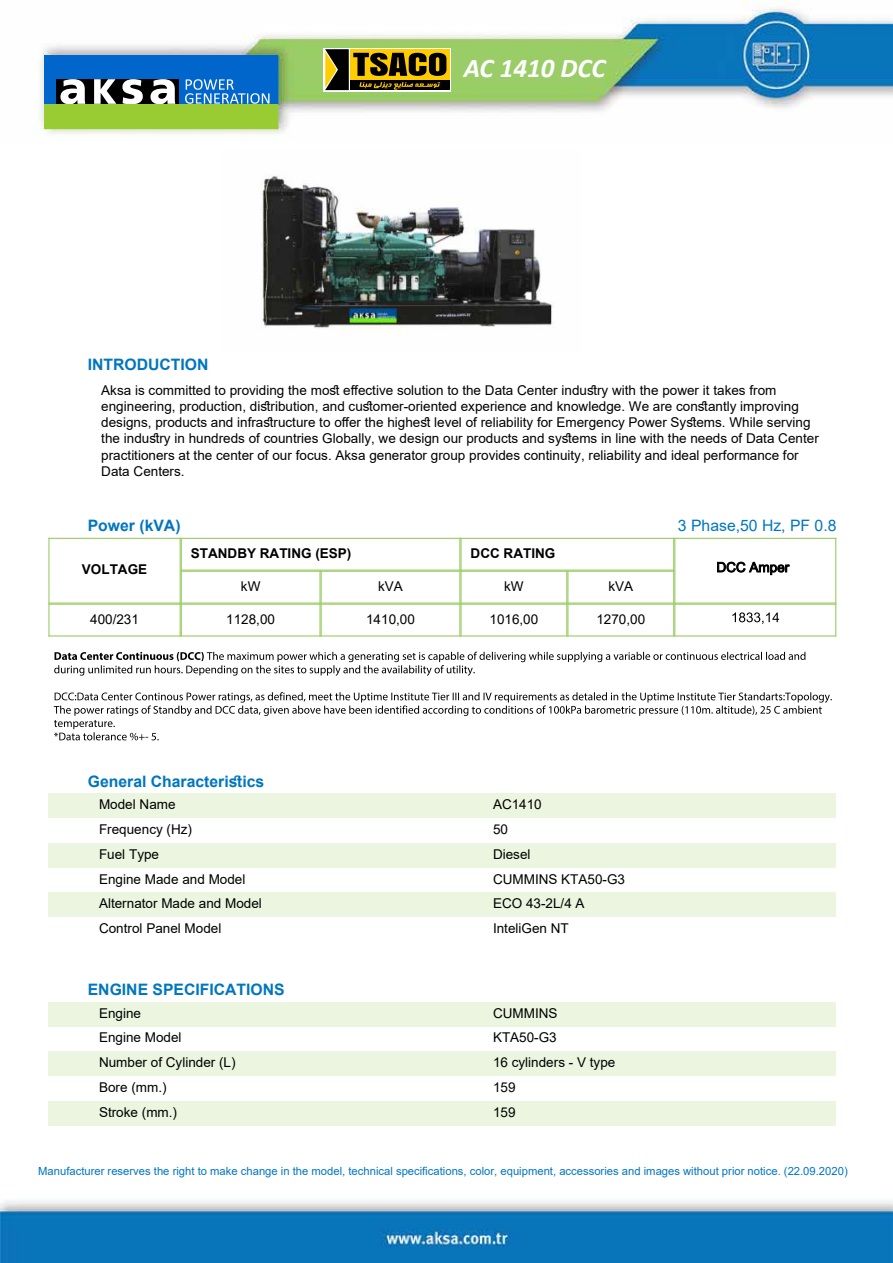
<style>
.page{position:relative;width:893px;height:1263px;background:#fff}
.page>*{position:absolute;margin:0;border:0;box-sizing:border-box;transform-origin:0 0}
.t1{font:italic 700 27px "Calibri";color:#fff}
.t2{font:700 15.75px "Arial";color:#0076bf}
.t3{font:15.75px "Arial";color:#0076bf}
.t4{font:13.5px/16.2px "Arial";color:#000}
.t5{font:700 13.5px "Arial";color:#000}
.t6{font:11.25px "Arial";color:#0075c4}
</style>
<div class="page">
<img style="left:36px;top:0;width:856px;height:138px">
<img style="left:0;top:1200px;width:892px;height:63px">
<hr style="left:48px;top:538px;width:2px;height:65px;background:#9bcd65">
<hr style="left:49px;top:602px;width:131px;height:2px;background:#9bcd65">
<hr style="left:179px;top:538px;width:2px;height:65px;background:#9bcd65">
<hr style="left:49px;top:538px;width:131px;height:1px;background:#9bcd65">
<hr style="left:181px;top:538px;width:1px;height:32px;background:#9bcd65">
<hr style="left:181px;top:570px;width:279px;height:1px;background:#9bcd65">
<hr style="left:459px;top:538px;width:1px;height:32px;background:#9bcd65">
<hr style="left:181px;top:538px;width:279px;height:1px;background:#9bcd65">
<hr style="left:460px;top:538px;width:1px;height:32px;background:#9bcd65">
<hr style="left:461px;top:570px;width:212px;height:1px;background:#9bcd65">
<hr style="left:673px;top:538px;width:1px;height:32px;background:#9bcd65">
<hr style="left:461px;top:538px;width:212px;height:1px;background:#9bcd65">
<hr style="left:674px;top:538px;width:1px;height:65px;background:#9bcd65">
<hr style="left:674px;top:602px;width:161px;height:2px;background:#9bcd65">
<hr style="left:835px;top:538px;width:1px;height:65px;background:#9bcd65">
<hr style="left:674px;top:538px;width:161px;height:1px;background:#9bcd65">
<hr style="left:181px;top:571px;width:1px;height:32px;background:#9bcd65">
<hr style="left:181px;top:602px;width:139px;height:2px;background:#9bcd65">
<hr style="left:319px;top:571px;width:1px;height:32px;background:#9bcd65">
<hr style="left:181px;top:571px;width:139px;height:1px;background:#9bcd65">
<hr style="left:320px;top:571px;width:2px;height:32px;background:#9bcd65">
<hr style="left:321px;top:602px;width:139px;height:2px;background:#9bcd65">
<hr style="left:459px;top:571px;width:1px;height:32px;background:#9bcd65">
<hr style="left:321px;top:571px;width:139px;height:1px;background:#9bcd65">
<hr style="left:460px;top:571px;width:1px;height:32px;background:#9bcd65">
<hr style="left:461px;top:602px;width:105px;height:2px;background:#9bcd65">
<hr style="left:566px;top:571px;width:1px;height:32px;background:#9bcd65">
<hr style="left:461px;top:571px;width:105px;height:1px;background:#9bcd65">
<hr style="left:567px;top:571px;width:1px;height:32px;background:#9bcd65">
<hr style="left:568px;top:602px;width:105px;height:2px;background:#9bcd65">
<hr style="left:673px;top:571px;width:1px;height:32px;background:#9bcd65">
<hr style="left:568px;top:571px;width:105px;height:1px;background:#9bcd65">
<hr style="left:48px;top:604px;width:2px;height:32px;background:#9bcd65">
<hr style="left:49px;top:635px;width:131px;height:2px;background:#9bcd65">
<hr style="left:179px;top:604px;width:2px;height:32px;background:#9bcd65">
<hr style="left:49px;top:604px;width:131px;height:1px;background:#9bcd65">
<hr style="left:181px;top:604px;width:1px;height:32px;background:#9bcd65">
<hr style="left:181px;top:635px;width:139px;height:2px;background:#9bcd65">
<hr style="left:319px;top:604px;width:1px;height:32px;background:#9bcd65">
<hr style="left:181px;top:604px;width:139px;height:1px;background:#9bcd65">
<hr style="left:320px;top:604px;width:2px;height:32px;background:#9bcd65">
<hr style="left:321px;top:635px;width:139px;height:2px;background:#9bcd65">
<hr style="left:459px;top:604px;width:1px;height:32px;background:#9bcd65">
<hr style="left:321px;top:604px;width:139px;height:1px;background:#9bcd65">
<hr style="left:460px;top:604px;width:1px;height:32px;background:#9bcd65">
<hr style="left:461px;top:635px;width:105px;height:2px;background:#9bcd65">
<hr style="left:566px;top:604px;width:1px;height:32px;background:#9bcd65">
<hr style="left:461px;top:604px;width:105px;height:1px;background:#9bcd65">
<hr style="left:567px;top:604px;width:1px;height:32px;background:#9bcd65">
<hr style="left:568px;top:635px;width:105px;height:2px;background:#9bcd65">
<hr style="left:673px;top:604px;width:1px;height:32px;background:#9bcd65">
<hr style="left:568px;top:604px;width:105px;height:1px;background:#9bcd65">
<hr style="left:674px;top:604px;width:1px;height:32px;background:#9bcd65">
<hr style="left:674px;top:635px;width:161px;height:2px;background:#9bcd65">
<hr style="left:835px;top:604px;width:1px;height:32px;background:#9bcd65">
<hr style="left:674px;top:604px;width:161px;height:1px;background:#9bcd65">
<div style="left:48px;top:794px;width:394px;height:24px;background:#ebf5e0"></div>
<div style="left:442px;top:794px;width:394px;height:24px;background:#ebf5e0"></div>
<div style="left:48px;top:843px;width:394px;height:25px;background:#ebf5e0"></div>
<div style="left:442px;top:843px;width:394px;height:25px;background:#ebf5e0"></div>
<div style="left:48px;top:892px;width:394px;height:25px;background:#ebf5e0"></div>
<div style="left:442px;top:892px;width:394px;height:25px;background:#ebf5e0"></div>
<div style="left:48px;top:1002px;width:394px;height:25px;background:#ebf5e0"></div>
<div style="left:442px;top:1002px;width:394px;height:25px;background:#ebf5e0"></div>
<div style="left:48px;top:1051px;width:394px;height:25px;background:#ebf5e0"></div>
<div style="left:442px;top:1051px;width:394px;height:25px;background:#ebf5e0"></div>
<div style="left:48px;top:1101px;width:394px;height:25px;background:#ebf5e0"></div>
<div style="left:442px;top:1101px;width:394px;height:25px;background:#ebf5e0"></div>
<img style="left:260px;top:176px;width:294px;height:158px">
<svg style="left:732px;top:612px;width:47px;height:12px"></svg>
<svg style="left:54px;top:652px;width:751px;height:24px"></svg>
<svg style="left:54px;top:692px;width:777px;height:48px"></svg>
<svg style="left:717px;top:561px;width:72px;height:14px"></svg>
<svg style="left:323px;top:48px;width:128px;height:44px"></svg>
<svg style="left:446px;top:49px;width:4px;height:30px"></svg>
<div style="left:350px;top:81px;width:100px;height:9px;background:#000"></div>
<svg style="left:325px;top:49px;width:121px;height:41px;background:#695505"></svg>
<div style="left:44px;top:104px;width:234px;height:24px;background:#9c3"></div>
<div style="left:44px;top:55px;width:234px;height:49px;background:#06c"></div>
<div style="left:57px;top:79px;width:122px;height:25px;background:#000"></div>
<svg style="left:60px;top:79px;width:25px;height:25px"></svg>
<svg style="left:150px;top:79px;width:25px;height:25px"></svg>
<svg style="left:122px;top:79px;width:21px;height:25px"></svg>
<svg style="left:94px;top:79px;width:22px;height:25px"></svg>
<svg style="left:185px;top:79px;width:84px;height:25px"></svg>
<h1 class="t1" style="left:464px;top:49px;width:143px">AC 1410 DCC</h1>
<p class="t2" style="left:88px;top:354px;width:122px">INTRODUCTION</p>
<p class="t4" style="left:101px;top:382px;width:719px">Aksa is committed to providing the most effective solution to the Data Center industry with the power it takes from engineering, production, distribution, and customer-oriented experience and knowledge. We are constantly improving designs, products and infrastructure to offer the highest level of reliability for Emergency Power Systems. While serving the industry in hundreds of countries Globally, we design our products and systems in line with the needs of Data Center practitioners at the center of our focus. Aksa generator group provides continuity, reliability and ideal performance for Data Centers.</p>
<p class="t2" style="left:88px;top:514px;width:94px">Power (kVA)</p>
<p class="t3" style="left:678px;top:515px;width:160px">3 Phase,50 Hz, PF 0.8</p>
<p class="t5" style="left:82px;top:560px;width:67px">VOLTAGE</p>
<p class="t5" style="left:191px;top:543px;width:162px">STANDBY RATING (ESP)</p>
<p class="t5" style="left:470px;top:543px;width:86px">DCC RATING</p>
<p class="t4" style="left:241px;top:578px;width:21px">kW</p>
<p class="t4" style="left:378px;top:578px;width:26px">kVA</p>
<p class="t4" style="left:504px;top:578px;width:21px">kW</p>
<p class="t4" style="left:608px;top:578px;width:26px">kVA</p>
<p class="t4" style="left:90px;top:611px;width:50px">400/231</p>
<p class="t4" style="left:226px;top:611px;width:50px">1128,00</p>
<p class="t4" style="left:366px;top:611px;width:50px">1410,00</p>
<p class="t4" style="left:489px;top:611px;width:50px">1016,00</p>
<p class="t4" style="left:596px;top:611px;width:50px">1270,00</p>
<p class="t2" style="left:88px;top:770px;width:178px">General Characteristics</p>
<p class="t4" style="left:99px;top:796px;width:78px">Model Name</p>
<p class="t4" style="left:493px;top:796px;width:50px">AC1410</p>
<p class="t4" style="left:99px;top:821px;width:95px">Frequency (Hz)</p>
<p class="t4" style="left:493px;top:821px;width:17px">50</p>
<p class="t4" style="left:99px;top:846px;width:62px">Fuel Type</p>
<p class="t4" style="left:493px;top:846px;width:39px">Diesel</p>
<p class="t4" style="left:99px;top:871px;width:148px">Engine Made and Model</p>
<p class="t4" style="left:493px;top:871px;width:134px">CUMMINS KTA50-G3</p>
<p class="t4" style="left:99px;top:895px;width:164px">Alternator Made and Model</p>
<p class="t4" style="left:493px;top:895px;width:93px">ECO 43-2L/4 A</p>
<p class="t4" style="left:99px;top:920px;width:124px">Control Panel Model</p>
<p class="t4" style="left:493px;top:920px;width:77px">InteliGen NT</p>
<p class="t2" style="left:88px;top:978px;width:198px">ENGINE SPECIFICATIONS</p>
<p class="t4" style="left:99px;top:1005px;width:44px">Engine</p>
<p class="t4" style="left:493px;top:1005px;width:66px">CUMMINS</p>
<p class="t4" style="left:99px;top:1029px;width:84px">Engine Model</p>
<p class="t4" style="left:493px;top:1029px;width:65px">KTA50-G3</p>
<p class="t4" style="left:99px;top:1054px;width:138px">Number of Cylinder (L)</p>
<p class="t4" style="left:493px;top:1054px;width:124px">16 cylinders - V type</p>
<p class="t4" style="left:99px;top:1079px;width:69px">Bore (mm.)</p>
<p class="t4" style="left:493px;top:1079px;width:24px">159</p>
<p class="t4" style="left:99px;top:1104px;width:80px">Stroke (mm.)</p>
<p class="t4" style="left:493px;top:1104px;width:24px">159</p>
<p class="t6" style="left:38px;top:1163px;width:811px">Manufacturer reserves the right to make change in the model, technical specifications, color, equipment, accessories and images without prior notice. (22.09.2020)</p>
</div>
